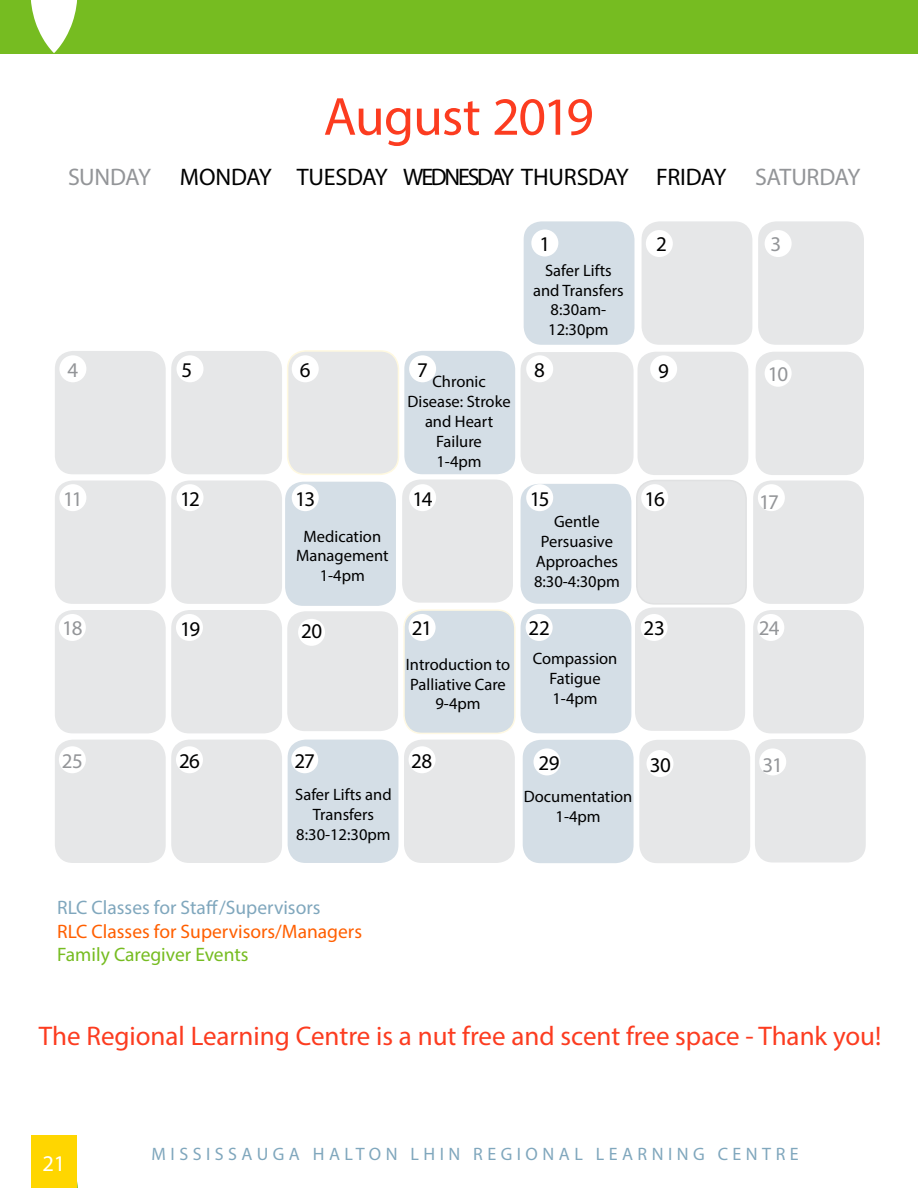
<style>
.page{position:relative;width:918px;height:1188px;background:#fff}
.page>*{position:absolute;margin:0;border:0;box-sizing:border-box;transform-origin:0 0}
.t1{font:54px "Myriad Pro";letter-spacing:-.025em;color:#fc3c20}
.t2{font:27px "Myriad Pro";color:#fc3c20}
.t3{font:24px "Myriad Pro";letter-spacing:-.025em;color:#000}
.t4{font:22.5px "Myriad Pro";color:#fff}
.t5{font:21px "Myriad Pro";letter-spacing:-.04em;color:#000}
.t6{font:21px "Myriad Pro";letter-spacing:-.06em;color:#939598}
.t7{font:19.5px "Myriad Pro";color:#ff5f00}
.t8{font:19.5px "Myriad Pro";color:#80a7bd}
.t9{font:19.5px "Myriad Pro";color:#76bc21}
.t10{font:18px "Myriad Pro";letter-spacing:.25em;color:#80a7bd}
.t11{font:16.5px/19.8px "Myriad Pro";color:#000;text-align:center}
.t12{font:13.5px "Myriad Pro";color:#000}
.s1{color:#939598}
</style>
<div class="page">
<svg style="left:76px;top:1135px;width:2px;height:53px"></svg>
<div style="left:31px;top:1135px;width:45px;height:53px;background:#ffd600"></div>
<div style="left:287px;top:611px;width:111px;height:120px;background:#e6e7e8;border-radius:18px"></div>
<div style="left:402px;top:480px;width:111px;height:123px;background:#e6e7e8;border-radius:18px"></div>
<div style="left:285px;top:482px;width:111px;height:124px;background:#d4dee6;border-radius:18px"></div>
<div style="left:521px;top:609px;width:110px;height:124px;background:#d4dee6;border-radius:18px"></div>
<div style="left:521px;top:352px;width:113px;height:122px;background:#e6e7e8;border-radius:18px"></div>
<div style="left:521px;top:484px;width:110px;height:120px;background:#d4dee6;border-radius:18px"></div>
<div style="left:635px;top:608px;width:110px;height:123px;background:#e6e7e8;border-radius:18px"></div>
<div style="left:0;top:0;width:918px;height:53px;background:#76bc21"></div>
<svg style="left:31px;top:0;width:46px;height:53px"></svg>
<div style="left:404px;top:351px;width:111px;height:123px;background:#d4dee6;border-radius:18px"></div>
<div style="left:404px;top:610px;width:111px;height:123px;background:#d4dee6;border-radius:18px"></div>
<div style="left:403px;top:609px;width:113px;height:125px;border:2px solid #fff9e3;border-radius:18px"></div>
<div style="left:524px;top:221px;width:110px;height:124px;background:#d4dee6;border-radius:18px"></div>
<div style="left:55px;top:351px;width:111px;height:123px;background:#e6e7e8;border-radius:18px"></div>
<div style="left:171px;top:351px;width:111px;height:123px;background:#e6e7e8;border-radius:18px"></div>
<div style="left:288px;top:351px;width:110px;height:123px;background:#e6e7e8;border-radius:18px"></div>
<div style="left:287px;top:350px;width:112px;height:125px;border:2px solid #fff9e0;border-radius:18px"></div>
<div style="left:638px;top:352px;width:110px;height:123px;background:#e6e7e8;border-radius:18px"></div>
<div style="left:756px;top:352px;width:108px;height:123px;background:#e6e7e8;border-radius:18px"></div>
<div style="left:55px;top:480px;width:111px;height:124px;background:#e6e7e8;border-radius:18px"></div>
<div style="left:171px;top:480px;width:111px;height:124px;background:#e6e7e8;border-radius:18px"></div>
<div style="left:637px;top:480px;width:109px;height:124px;background:#e6e7e8;border-radius:18px"></div>
<div style="left:636px;top:480px;width:111px;height:125px;border:2px solid #e0e1e2;border-radius:18px"></div>
<div style="left:753px;top:480px;width:111px;height:124px;background:#e6e7e8;border-radius:18px"></div>
<div style="left:55px;top:610px;width:111px;height:123px;background:#e6e7e8;border-radius:18px"></div>
<div style="left:171px;top:610px;width:111px;height:123px;background:#e6e7e8;border-radius:18px"></div>
<div style="left:753px;top:610px;width:111px;height:123px;background:#e6e7e8;border-radius:18px"></div>
<div style="left:55px;top:740px;width:111px;height:123px;background:#e6e7e8;border-radius:18px"></div>
<div style="left:171px;top:740px;width:111px;height:123px;background:#e6e7e8;border-radius:18px"></div>
<div style="left:288px;top:740px;width:110px;height:123px;background:#d4dee6;border-radius:18px"></div>
<div style="left:404px;top:740px;width:111px;height:123px;background:#e6e7e8;border-radius:18px"></div>
<div style="left:520px;top:739px;width:112px;height:125px;border:2px solid #fff;border-radius:18px"></div>
<div style="left:531px;top:230px;width:27px;height:26px;background:#fff;border-radius:50%"></div>
<div style="left:59px;top:355px;width:27px;height:27px;background:#fff;border-radius:50%"></div>
<div style="left:177px;top:355px;width:27px;height:27px;background:#fff;border-radius:50%"></div>
<div style="left:292px;top:355px;width:27px;height:27px;background:#fff;border-radius:50%"></div>
<div style="left:409px;top:355px;width:27px;height:27px;background:#fff;border-radius:50%"></div>
<div style="left:526px;top:355px;width:27px;height:27px;background:#fff;border-radius:50%"></div>
<div style="left:650px;top:355px;width:27px;height:27px;background:#fff;border-radius:50%"></div>
<div style="left:59px;top:484px;width:27px;height:27px;background:#fff;border-radius:50%"></div>
<div style="left:177px;top:484px;width:27px;height:27px;background:#fff;border-radius:50%"></div>
<div style="left:292px;top:484px;width:27px;height:27px;background:#fff;border-radius:50%"></div>
<div style="left:409px;top:484px;width:27px;height:27px;background:#fff;border-radius:50%"></div>
<div style="left:526px;top:484px;width:27px;height:27px;background:#fff;border-radius:50%"></div>
<div style="left:641px;top:484px;width:27px;height:27px;background:#fff;border-radius:50%"></div>
<div style="left:758px;top:484px;width:27px;height:27px;background:#fff;border-radius:50%"></div>
<div style="left:59px;top:614px;width:27px;height:27px;background:#fff;border-radius:50%"></div>
<div style="left:176px;top:614px;width:27px;height:27px;background:#fff;border-radius:50%"></div>
<div style="left:298px;top:619px;width:27px;height:27px;background:#fff;border-radius:50%"></div>
<div style="left:409px;top:614px;width:27px;height:27px;background:#fff;border-radius:50%"></div>
<div style="left:526px;top:614px;width:27px;height:27px;background:#fff;border-radius:50%"></div>
<div style="left:641px;top:614px;width:27px;height:27px;background:#fff;border-radius:50%"></div>
<div style="left:757px;top:614px;width:27px;height:27px;background:#fff;border-radius:50%"></div>
<div style="left:59px;top:746px;width:27px;height:27px;background:#fff;border-radius:50%"></div>
<div style="left:176px;top:746px;width:27px;height:27px;background:#fff;border-radius:50%"></div>
<div style="left:291px;top:746px;width:27px;height:27px;background:#fff;border-radius:50%"></div>
<div style="left:409px;top:746px;width:27px;height:27px;background:#fff;border-radius:50%"></div>
<div style="left:755px;top:739px;width:111px;height:124px;background:#e6e7e8;border-radius:18px"></div>
<div style="left:642px;top:221px;width:110px;height:124px;background:#e6e7e8;border-radius:18px"></div>
<div style="left:646px;top:230px;width:27px;height:27px;background:#fff;border-radius:50%"></div>
<div style="left:765px;top:360px;width:27px;height:27px;background:#fff;border-radius:50%"></div>
<div style="left:758px;top:221px;width:106px;height:124px;background:#e6e7e8;border-radius:18px"></div>
<div style="left:765px;top:230px;width:27px;height:27px;background:#fff;border-radius:50%"></div>
<div style="left:523px;top:740px;width:111px;height:123px;background:#d4dee6;border-radius:18px"></div>
<div style="left:534px;top:748px;width:27px;height:27px;background:#fff;border-radius:50%"></div>
<div style="left:639px;top:740px;width:111px;height:123px;background:#e6e7e8;border-radius:18px"></div>
<div style="left:647px;top:750px;width:27px;height:27px;background:#fff;border-radius:50%"></div>
<div style="left:759px;top:748px;width:27px;height:27px;background:#fff;border-radius:50%"></div>
<h1 class="t1" style="left:323px;top:83px;width:272px">August 2019</h1>
<h3 class="t3" style="left:68px;top:163px;width:794px"><span class="s1">SUNDAY</span> MONDAY TUESDAY WEDNESDAY THURSDAY FRIDAY <span class="s1">SATURDAY</span></h3>
<p class="t5" style="left:539px;top:231px;width:12px">1</p>
<p class="t11" style="left:533px;top:260px;width:92px">Safer Lifts and Transfers<br>8:30am-<br>12:30pm</p>
<p class="t5" style="left:656px;top:231px;width:12px">2</p>
<p class="t6" style="left:68px;top:357px;width:12px">4</p>
<p class="t5" style="left:181px;top:357px;width:12px">5</p>
<p class="t5" style="left:300px;top:357px;width:12px">6</p>
<p class="t5" style="left:417px;top:357px;width:12px">7</p>
<p class="t5" style="left:534px;top:357px;width:12px">8</p>
<p class="t5" style="left:658px;top:358px;width:12px">9</p>
<p class="t11" style="left:408px;top:372px;width:105px">Chronic<br>Disease: Stroke and Heart<br>Failure<br>1-4pm</p>
<p class="t6" style="left:771px;top:231px;width:12px">3</p>
<p class="t6" style="left:768px;top:361px;width:22px">10</p>
<p class="t6" style="left:63px;top:486px;width:21px">11</p>
<p class="t5" style="left:180px;top:486px;width:21px">12</p>
<p class="t5" style="left:295px;top:486px;width:21px">13</p>
<p class="t5" style="left:413px;top:486px;width:22px">14</p>
<p class="t5" style="left:530px;top:486px;width:21px">15</p>
<p class="t5" style="left:645px;top:486px;width:22px">16</p>
<p class="t6" style="left:759px;top:489px;width:21px">17</p>
<p class="t11" style="left:296px;top:526px;width:94px">Medication<br>Management<br>1-4pm</p>
<p class="t11" style="left:534px;top:512px;width:87px">Gentle<br>Persuasive<br>Approaches<br>8:30-4:30pm</p>
<p class="t6" style="left:62px;top:615px;width:22px">18</p>
<p class="t5" style="left:180px;top:616px;width:22px">19</p>
<p class="t5" style="left:301px;top:618px;width:23px">20</p>
<p class="t5" style="left:412px;top:615px;width:22px">21</p>
<p class="t5" style="left:529px;top:615px;width:23px">22</p>
<p class="t5" style="left:644px;top:615px;width:23px">23</p>
<p class="t6" style="left:759px;top:615px;width:22px">24</p>
<p class="t11" style="left:406px;top:654px;width:106px">Introduction to<br>Palliative Care<br>9-4pm</p>
<p class="t11" style="left:533px;top:649px;width:86px">Compassion<br>Fatigue<br>1-4pm</p>
<p class="t6" style="left:62px;top:748px;width:23px">25</p>
<p class="t5" style="left:179px;top:748px;width:22px">26</p>
<p class="t5" style="left:294px;top:748px;width:22px">27</p>
<p class="t5" style="left:411px;top:748px;width:23px">28</p>
<p class="t5" style="left:659px;top:751px;width:12px">1</p>
<p class="t12" style="left:531px;top:783px;width:79px">Demographic</p>
<p class="t12" style="left:540px;top:815px;width:60px">9:00-12:00</p>
<p class="t5" style="left:539px;top:750px;width:23px">29</p>
<p class="t5" style="left:650px;top:752px;width:23px">30</p>
<p class="t11" style="left:295px;top:784px;width:98px">Safer Lifts and<br>Transfers<br>8:30-12:30pm</p>
<p class="t11" style="left:524px;top:786px;width:110px">Documentation<br>1-4pm</p>
<p class="t8" style="left:57px;top:896px;width:265px">RLC Classes for Staff/Supervisors</p>
<p class="t7" style="left:57px;top:919px;width:306px">RLC Classes for Supervisors/Managers</p>
<p class="t9" style="left:57px;top:943px;width:193px">Family Caregiver Events</p>
<p class="t6" style="left:763px;top:752px;width:22px">31</p>
<h2 class="t2" style="left:39px;top:1019px;width:844px">The Regional Learning Centre is a nut free and scent free space - Thank you!</h2>
<h3 class="t4" style="left:42px;top:1149px;width:25px">21</h3>
<p class="t10" style="left:152px;top:1143px;width:649px">MISSISSAUGA HALTON LHIN REGIONAL LEARNING CENTRE</p>
</div>
